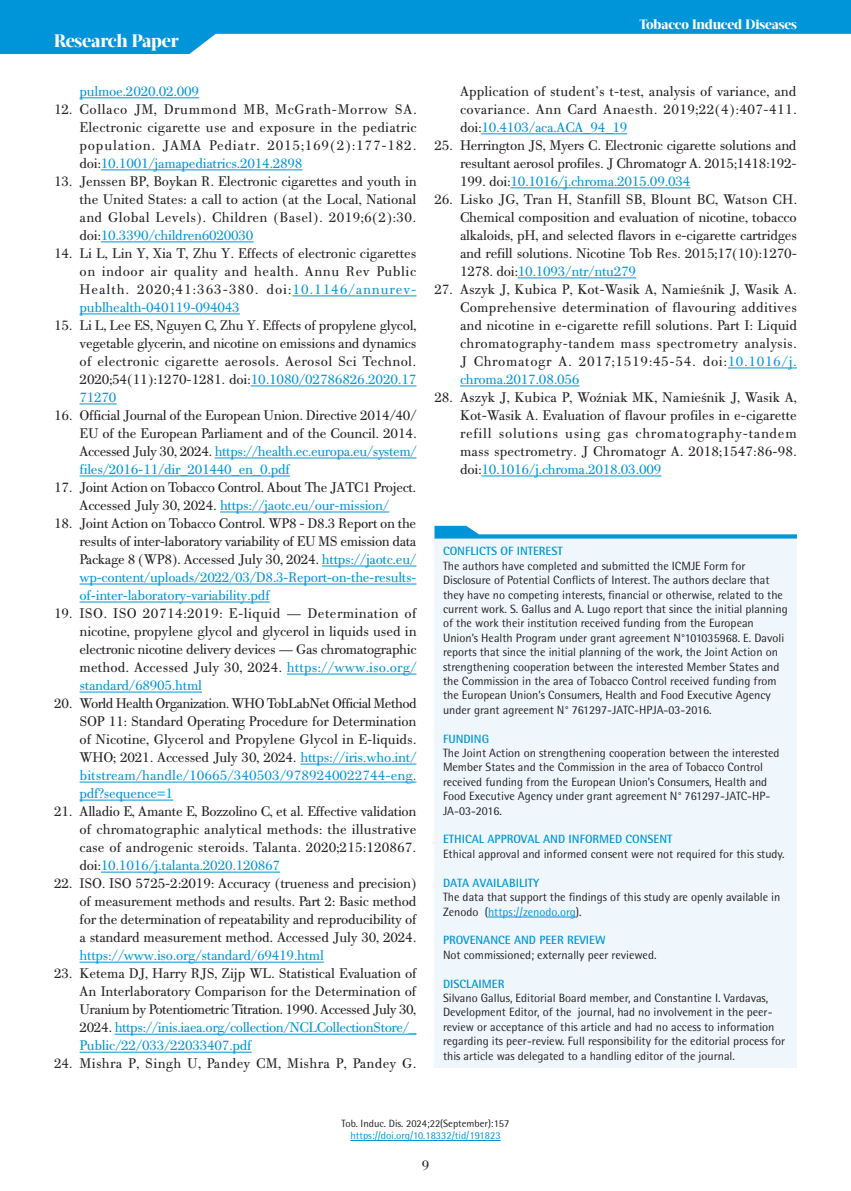
<style>
.page{position:relative;width:851px;height:1191px;background:#fff}
.page>*{position:absolute;margin:0;border:0;box-sizing:border-box;transform-origin:0 0}
.t1{font:800 18px "Acta Display W04";letter-spacing:-.01em;color:#fff}
.t2{font:15px/18px "PF Bodoni Text";letter-spacing:-.02em;color:#231f20;text-align:justify}
.t3{font:15px "PF Bodoni Text";letter-spacing:-.02em;color:#0095d9}
.t4{font:15px "PF Bodoni Text";letter-spacing:.02em;color:#231f20}
.t5{font:800 13.5px "Acta Display W04";letter-spacing:-.01em;color:#fff}
.t6{font:12px/14.4px "Rotis Semi Sans Hel";color:#231f20}
.t7{font:700 12px "Rotis Semi Sans Hel";color:#0095d9}
.t8{font:10.5px "Rotis Semi Sans Hel";color:#231f20}
.t9{font:10.5px "Rotis Semi Sans Hel";color:#0095d9}
.s1{color:#0095d9}
.s2{font-family:"Georgia";font-size:12px}
</style>
<div class="page">
<svg style="left:0;top:0;width:850px;height:54px;fill:#0095d9"></svg>
<hr style="left:350px;top:1140px;width:150px;height:1px;background:#0095d9">
<hr style="left:80px;top:98px;width:119px;height:1px;background:#0095d9">
<hr style="left:101px;top:170px;width:201px;height:1px;background:#0095d9">
<hr style="left:101px;top:242px;width:152px;height:1px;background:#0095d9">
<hr style="left:292px;top:296px;width:124px;height:1px;background:#0095d9">
<hr style="left:80px;top:314px;width:160px;height:1px;background:#0095d9">
<hr style="left:251px;top:386px;width:165px;height:1px;background:#0095d9">
<hr style="left:80px;top:404px;width:37px;height:1px;background:#0095d9">
<hr style="left:215px;top:458px;width:201px;height:1px;background:#0095d9">
<hr style="left:80px;top:476px;width:210px;height:1px;background:#0095d9">
<hr style="left:220px;top:512px;width:169px;height:1px;background:#0095d9">
<hr style="left:322px;top:566px;width:94px;height:1px;background:#0095d9">
<hr style="left:80px;top:584px;width:336px;height:1px;background:#0095d9">
<hr style="left:80px;top:602px;width:190px;height:1px;background:#0095d9">
<hr style="left:287px;top:674px;width:129px;height:1px;background:#0095d9">
<hr style="left:80px;top:692px;width:122px;height:1px;background:#0095d9">
<hr style="left:300px;top:764px;width:116px;height:1px;background:#0095d9">
<hr style="left:80px;top:782px;width:336px;height:1px;background:#0095d9">
<hr style="left:80px;top:800px;width:93px;height:1px;background:#0095d9">
<hr style="left:101px;top:872px;width:179px;height:1px;background:#0095d9">
<hr style="left:80px;top:962px;width:244px;height:1px;background:#0095d9">
<hr style="left:115px;top:1034px;width:301px;height:1px;background:#0095d9">
<hr style="left:80px;top:1052px;width:172px;height:1px;background:#0095d9">
<hr style="left:481px;top:134px;width:146px;height:1px;background:#0095d9">
<hr style="left:510px;top:188px;width:180px;height:1px;background:#0095d9">
<hr style="left:517px;top:278px;width:119px;height:1px;background:#0095d9">
<hr style="left:727px;top:368px;width:69px;height:1px;background:#0095d9">
<hr style="left:460px;top:386px;width:119px;height:1px;background:#0095d9">
<hr style="left:481px;top:476px;width:180px;height:1px;background:#0095d9">
<div style="left:434px;top:538px;width:362px;height:530px;background:#f0f7fc"></div>
<hr style="left:488px;top:916px;width:87px;height:1px;background:#0095d9">
<svg style="left:434px;top:526px;width:362px;height:12px"></svg>
<p class="t1" style="left:54px;top:30px;width:126px">Research Paper</p>
<p class="t3" style="left:80px;top:83px;width:121px">pulmoe.2020.02.009</p>
<p class="t2" style="left:80px;top:100px;width:338px;text-indent:-26px">12. Collaco JM, Drummond MB, McGrath-Morrow SA.<br>Electronic cigarette use and exposure in the pediatric population. JAMA Pediatr. 2015;169(2):177-182. doi:<span class="s1">10.1001/jamapediatrics.2014.2898</span></p>
<p class="t2" style="left:80px;top:172px;width:338px;text-indent:-26px">13. Jenssen BP, Boykan R. Electronic cigarettes and youth in the United States: a call to action (at the Local, National and Global Levels). Children (Basel). 2019;6(2):30. doi:<span class="s1">10.3390/children6020030</span></p>
<p class="t2" style="left:80px;top:244px;width:338px;text-indent:-26px">14. Li L, Lin Y, Xia T, Zhu Y. Effects of electronic cigarettes on indoor air quality and health. Annu Rev Public Health. 2020;41:363-380. doi:<span class="s1">10.1146/annurev&shy;publhealth-040119-094043</span></p>
<p class="t2" style="left:80px;top:316px;width:338px;text-indent:-26px">15. Li L, Lee ES, Nguyen C, Zhu Y. Effects of propylene glycol, vegetable glycerin, and nicotine on emissions and dynamics of electronic cigarette aerosols. Aerosol Sci Technol.<br>2020;54(11):1270-1281. doi:<span class="s1">10.1080/02786826.2020.17<br>71270</span></p>
<p class="t2" style="left:80px;top:406px;width:338px;text-indent:-26px">16. Official Journal of the European Union. Directive 2014/40/ EU of the European Parliament and of the Council. 2014.<br>Accessed July 30, 2024. <span class="s1">https://health.ec.europa.eu/system/ files/2016-11/dir_201440_en_0.pdf</span></p>
<p class="t2" style="left:54px;top:478px;width:363px;text-align:center">17. Joint Action on Tobacco Control. About The JATC1 Project.<br>Accessed July 30, 2024. <span class="s1">https://jaotc.eu/our-mission/</span></p>
<p class="t2" style="left:80px;top:514px;width:338px;text-indent:-26px">18. Joint Action on Tobacco Control. WP8 - D8.3 Report on the results of inter-laboratory variability of EU MS emission data Package 8 (WP8). Accessed July 30, 2024. <span class="s1">https://jaotc.eu/ wp-content/uploads/2022/03/D8.3-Report-on-the-results&shy;of-inter-laboratory-variability.pdf</span></p>
<p class="t2" style="left:80px;top:604px;width:338px;text-indent:-26px">19. ISO. ISO 20714:2019: E-liquid — Determination of nicotine, propylene glycol and glycerol in liquids used in electronic nicotine delivery devices — Gas chromatographic method. Accessed July 30, 2024. <span class="s1">https://www.iso.org/ standard/68905.html</span></p>
<p class="t2" style="left:80px;top:694px;width:338px;text-indent:-26px">20. World Health Organization. WHO TobLabNet Official Method SOP 11: Standard Operating Procedure for Determination of Nicotine, Glycerol and Propylene Glycol in E-liquids.<br>WHO; 2021. Accessed July 30, 2024. <span class="s1">https://iris.who.int/ bitstream/handle/10665/340503/9789240022744-eng. pdf?sequence=1</span></p>
<p class="t2" style="left:80px;top:802px;width:338px;text-indent:-26px">21. Alladio E, Amante E, Bozzolino C, et al. Effective validation of chromatographic analytical methods: the illustrative case of androgenic steroids. Talanta. 2020;215:120867. doi:<span class="s1">10.1016/j.talanta.2020.120867</span></p>
<p class="t2" style="left:80px;top:874px;width:338px;text-indent:-26px">22. ISO. ISO 5725-2:2019: Accuracy (trueness and precision) of measurement methods and results. Part 2: Basic method for the determination of repeatability and reproducibility of a standard measurement method. Accessed July 30, 2024.</p>
<p class="t3" style="left:80px;top:947px;width:246px">https://www.iso.org/standard/69419.html</p>
<p class="t2" style="left:80px;top:964px;width:338px;text-indent:-26px">23. Ketema DJ, Harry RJS, Zijp WL. Statistical Evaluation of An Interlaboratory Comparison for the Determination of Uranium by Potentiometric Titration. 1990. Accessed July 30, 2024. <span class="s1">https://inis.iaea.org/collection/NCLCollectionStore/_ Public/22/033/22033407.pdf</span></p>
<p class="t4" style="left:54px;top:1055px;width:364px">24. Mishra P, Singh U, Pandey CM, Mishra P, Pandey G.</p>
<p class="t5" style="left:639px;top:17px;width:159px">Tobacco Induced Diseases</p>
<p class="t2" style="left:460px;top:82px;width:338px">Application of student’s t-test, analysis of variance, and covariance. Ann Card Anaesth. 2019;22(4):407-411. doi:<span class="s1">10.4103/aca.ACA_94_19</span></p>
<p class="t2" style="left:460px;top:136px;width:338px;text-indent:-26px">25. Herrington JS, Myers C. Electronic cigarette solutions and resultant aerosol profiles. J Chromatogr A. 2015;1418:192- 199. doi:<span class="s1">10.1016/j.chroma.2015.09.034</span></p>
<p class="t2" style="left:460px;top:190px;width:338px;text-indent:-26px">26. Lisko JG, Tran H, Stanfill SB, Blount BC, Watson CH.<br>Chemical composition and evaluation of nicotine, tobacco alkaloids, pH, and selected flavors in e-cigarette cartridges and refill solutions. Nicotine Tob Res. 2015;17(10):1270- 1278. doi:<span class="s1">10.1093/ntr/ntu279</span></p>
<p class="t2" style="left:460px;top:280px;width:338px;text-indent:-26px">27. Aszyk J, Kubica P, Kot-Wasik A, Namie<span class="s2">ś</span>nik J, Wasik A.<br>Comprehensive determination of flavouring additives and nicotine in e-cigarette refill solutions. Part I: Liquid chromatography-tandem mass spectrometry analysis.<br>J Chromatogr A. 2017;1519:45-54. doi:<span class="s1">10.1016/j. chroma.2017.08.056</span></p>
<p class="t2" style="left:460px;top:388px;width:338px;text-indent:-26px">28. Aszyk J, Kubica P, Wo<span class="s2">ź</span>niak MK, Namie<span class="s2">ś</span>nik J, Wasik A, Kot-Wasik A. Evaluation of flavour profiles in e-cigarette refill solutions using gas chromatography-tandem mass spectrometry. J Chromatogr A. 2018;1547:86-98. doi:<span class="s1">10.1016/j.chroma.2018.03.009</span></p>
<p class="t7" style="left:443px;top:544px;width:121px">CONFLICTS OF INTEREST</p>
<p class="t6" style="left:443px;top:558px;width:346px">The authors have completed and submitted the ICMJE Form for Disclosure of Potential Conflicts of Interest. The authors declare that they have no competing interests, financial or otherwise, related to the current work. S. Gallus and A. Lugo report that since the initial planning of the work their institution received funding from the European Union’s Health Program under grant agreement N°101035968. E. Davoli reports that since the initial planning of the work, the Joint Action on strengthening cooperation between the interested Member States and the Commission in the area of Tobacco Control received funding from the European Union’s Consumers, Health and Food Executive Agency under grant agreement N° 761297-JATC-HPJA-03-2016.</p>
<p class="t7" style="left:443px;top:731px;width:48px">FUNDING</p>
<p class="t6" style="left:443px;top:745px;width:338px">The Joint Action on strengthening cooperation between the interested Member States and the Commission in the area of Tobacco Control received funding from the European Union’s Consumers, Health and Food Executive Agency under grant agreement N° 761297-JATC-HP-JA-03-2016.</p>
<p class="t7" style="left:443px;top:832px;width:231px">ETHICAL APPROVAL AND INFORMED CONSENT</p>
<p class="t6" style="left:443px;top:846px;width:343px">Ethical approval and informed consent were not required for this study.</p>
<p class="t7" style="left:443px;top:875px;width:98px">DATA AVAILABILITY</p>
<p class="t6" style="left:443px;top:889px;width:339px">The data that support the findings of this study are openly available in<br>Zenodo (<span class="s1">https://zenodo.org</span>).</p>
<p class="t7" style="left:443px;top:933px;width:164px">PROVENANCE AND PEER REVIEW</p>
<p class="t6" style="left:443px;top:947px;width:215px">Not commissioned; externally peer reviewed.</p>
<p class="t7" style="left:443px;top:976px;width:63px">DISCLAIMER</p>
<p class="t6" style="left:443px;top:990px;width:344px">Silvano Gallus, Editorial Board member, and Constantine I. Vardavas, Development Editor, of the journal, had no involvement in the peer&shy;review or acceptance of this article and had no access to information regarding its peer-review. Full responsibility for the editorial process for this article was delegated to a handling editor of the journal.</p>
<p class="t8" style="left:341px;top:1116px;width:169px">Tob. Induc. Dis. 2024;22(September):157</p>
<p class="t9" style="left:350px;top:1129px;width:152px">https://doi.org/10.18332/tid/191823</p>
<p class="t2" style="left:421px;top:1156px;width:9px">9</p>
</div>
